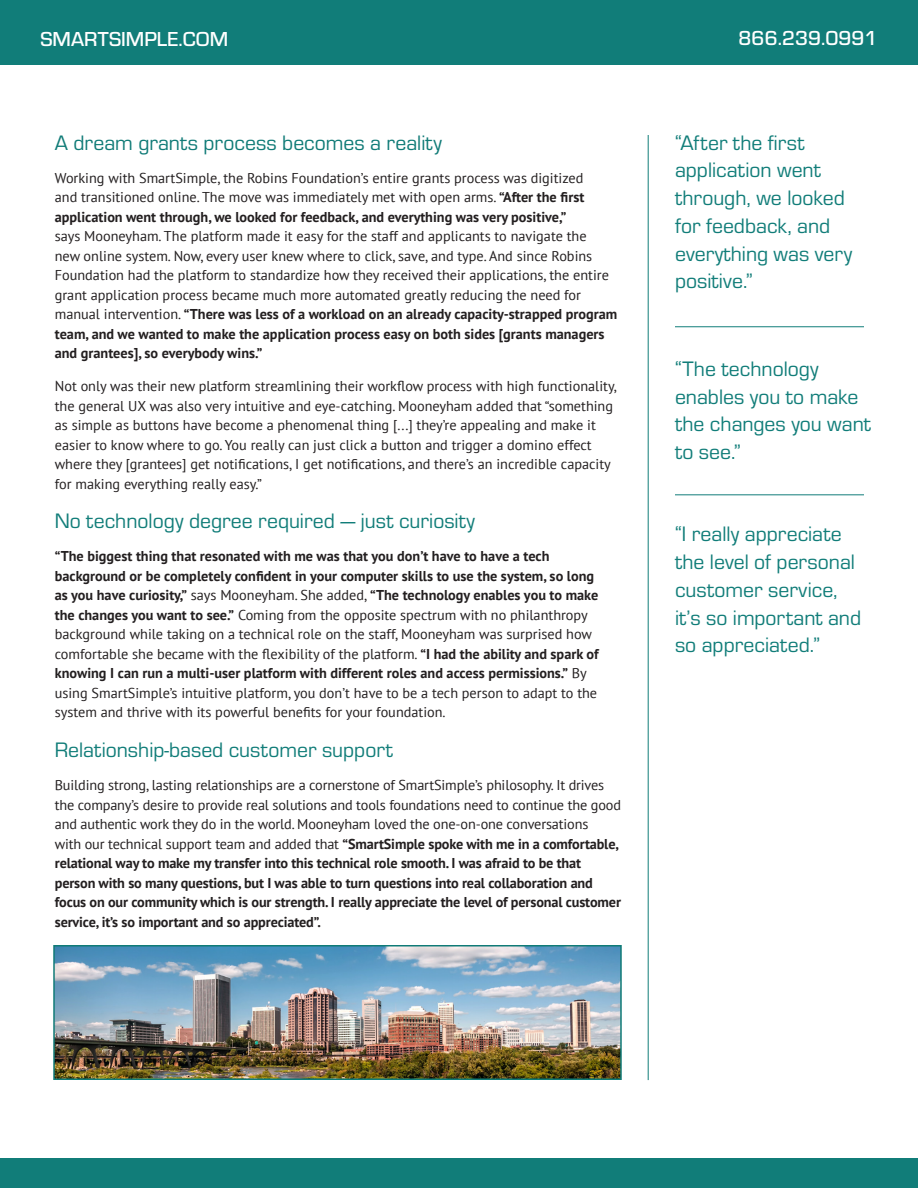
<style>
.page{position:relative;width:918px;height:1188px;background:#fff}
.page>*{position:absolute;margin:0;border:0;box-sizing:border-box;transform-origin:0 0}
._1_-_Quote{font:21.75px/27.8px "Eurostile";color:#117d79}
._1_-_Subhead{font:21.75px "Eurostile";color:#117d79}
._1_-_Subhead-2{font:21.75px "Eurostile";color:#107b77}
.t1{font:500 21px "Eurostile";color:#fff}
._1_-_Body_Copy{font:14.25px/19.5px "PT Sans";color:#231f20}
._1_-_Body_Copy-2{font:700 14.25px/19.5px "PT Sans";letter-spacing:-.01em;color:#231f20}
.s1{font-weight:700}
.s2{font-weight:400}
</style>
<div class="page">
<div style="left:0;top:0;width:918px;height:65px;background:#117d79"></div>
<div style="left:0;top:1158px;width:918px;height:30px;background:#117d79"></div>
<hr style="left:648px;top:135px;width:1px;height:945px;background:#117d79">
<hr style="left:675px;top:327px;width:189px;height:1px;background:#117d79">
<hr style="left:675px;top:495px;width:189px;height:1px;background:#117d79">
<img style="left:56px;top:948px;width:563px;height:129px">
<div style="left:53px;top:945px;width:569px;height:135px;border:2px solid #107b77"></div>
<h2 class="t1" style="left:40px;top:25px;width:189px">SMARTSIMPLE.COM</h2>
<h2 class="t1" style="left:739px;top:24px;width:141px">866.239.0991</h2>
<p class="_1_-_Subhead-2" style="left:55px;top:128px;width:388px">A dream grants process becomes a reality</p>
<p class="_1_-_Body_Copy" style="left:55px;top:167px;width:564px">Working with SmartSimple, the Robins Foundation’s entire grants process was digitized<br>and transitioned online. The move was immediately met with open arms. <span class="s1">“After the first application went through, we looked for feedback, and everything was very positive,”<br></span>says Mooneyham. The platform made it easy for the staff and applicants to navigate the<br>new online system. Now, every user knew where to click, save, and type. And since Robins Foundation had the platform to standardize how they received their applications, the entire grant application process became much more automated greatly reducing the need for manual intervention. <span class="s1">“There was less of a workload on an already capacity-strapped program team, and we wanted to make the application process easy on both sides [grants managers and grantees], so everybody wins.”</span></p>
<p class="_1_-_Body_Copy" style="left:55px;top:376px;width:564px">Not only was their new platform streamlining their workflow process with high functionality, the general UX was also very intuitive and eye-catching. Mooneyham added that “something as simple as buttons have become a phenomenal thing [...] they’re appealing and make it easier to know where to go. You really can just click a button and trigger a domino effect where they [grantees] get notifications, I get notifications, and there’s an incredible capacity for making everything really easy.”</p>
<p class="_1_-_Subhead" style="left:55px;top:507px;width:422px">No technology degree required — just curiosity</p>
<p class="_1_-_Body_Copy" style="left:55px;top:546px;width:545px"><span class="s1">“The biggest thing that resonated with me was that you don’t have to have a tech background or be completely confident in your computer skills to use the system, so long as you have curiosity,”</span> says Mooneyham. She added, <span class="s1">“The technology enables you to make the changes you want to see.”</span> Coming from the opposite spectrum with no philanthropy background while taking on a technical role on the staff, Mooneyham was surprised how comfortable she became with the flexibility of the platform. <span class="s1">“I had the ability and spark of knowing I can run a multi-user platform with different roles and access permissions.”</span> By using SmartSimple’s intuitive platform, you don’t have to be a tech person to adapt to the system and thrive with its powerful benefits for your foundation.</p>
<p class="_1_-_Subhead" style="left:55px;top:735px;width:340px">Relationship-based customer support</p>
<p class="_1_-_Body_Copy-2" style="left:55px;top:775px;width:568px"><span class="s2">Building strong, lasting relationships are a cornerstone of SmartSimple’s philosophy. It drives the company’s desire to provide real solutions and tools foundations need to continue the good and authentic work they do in the world. Mooneyham loved the one-on-one conversations<br>with our technical support team and added that</span> “SmartSimple spoke with me in a comfortable, relational way to make my transfer into this technical role smooth. I was afraid to be that person with so many questions, but I was able to turn questions into real collaboration and focus on our community which is our strength. I really appreciate the level of personal customer service, it’s so important and so appreciated”.</p>
<p class="_1_-_Quote" style="left:675px;top:128px;width:179px">“After the first application went through, we looked for feedback, and everything was very positive.”</p>
<p class="_1_-_Quote" style="left:675px;top:354px;width:197px">“The technology enables you to make the changes you want to see.”</p>
<p class="_1_-_Quote" style="left:675px;top:519px;width:188px">“I really appreciate the level of personal customer service, it’s so important and so appreciated.”</p>
</div>
